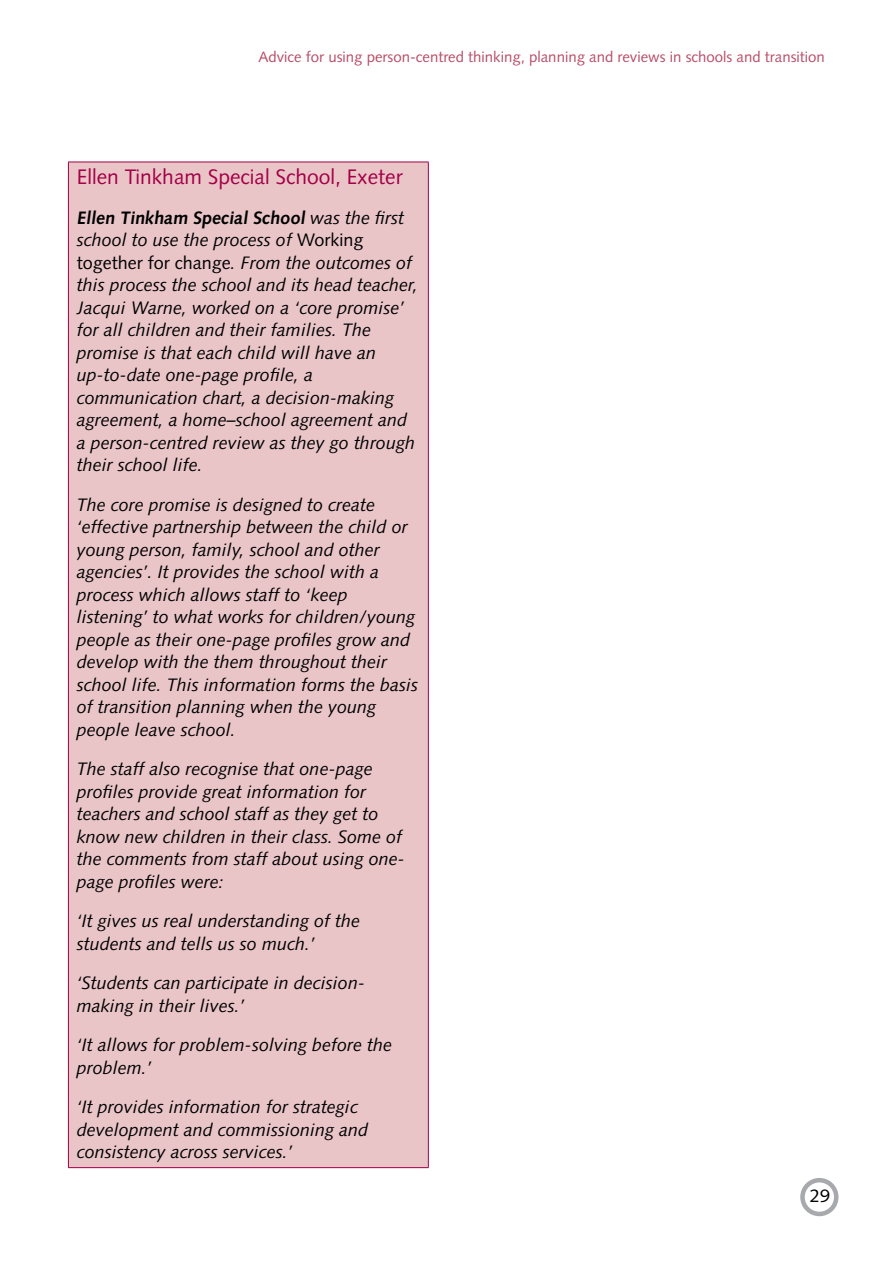
<style>
.page{position:relative;width:893px;height:1263px;background:#fff}
.page>*{position:absolute;margin:0;border:0;box-sizing:border-box;transform-origin:0 0}
.t1{font:21px "Syntax";color:#a30046}
.t2{font:18.15px "Syntax";color:#000}
.t3{font:italic 18px/22.5px "Syntax";color:#000}
.t4{font:15px "Syntax";color:#b84d67}
.s1{font-weight:700}
.s2{font-style:normal}
</style>
<div class="page">
<div style="left:800px;top:1178px;width:38px;height:38px;border:4px solid #a7a9ac;border-radius:50%"></div>
<div style="left:68px;top:162px;width:360px;height:1005px;background:#e9c5c8"></div>
<hr style="left:68px;top:162px;width:361px;height:1px;background:#a30046">
<hr style="left:68px;top:162px;width:1px;height:1005px;background:#a30046">
<hr style="left:428px;top:162px;width:1px;height:1005px;background:#a30046">
<hr style="left:68px;top:1167px;width:361px;height:1px;background:#a30046">
<p class="t4" style="left:258px;top:48px;width:568px">Advice for using person-centred thinking, planning and reviews in schools and transition</p>
<p class="t1" style="left:77px;top:164px;width:327px">Ellen Tinkham Special School, Exeter</p>
<p class="t3" style="left:77px;top:206px;width:343px"><span class="s1">Ellen Tinkham Special School</span> was the first school to use the process of <span class="s2">Working together for change</span>. From the outcomes of this process the school and its head teacher, Jacqui Warne, worked on a ‘core promise’ for all children and their families. The promise is that each child will have an up-to-date one-page profile, a communication chart, a decision-making agreement, a home–school agreement and a person-centred review as they go through their school life.</p>
<p class="t3" style="left:77px;top:493px;width:343px">The core promise is designed to create ‘effective partnership between the child or young person, family, school and other agencies’. It provides the school with a process which allows staff to ‘keep listening’ to what works for children/young people as their one-page profiles grow and develop with the them throughout their school life. This information forms the basis of transition planning when the young people leave school.</p>
<p class="t3" style="left:77px;top:758px;width:329px">The staff also recognise that one-page profiles provide great information for teachers and school staff as they get to know new children in their class. Some of the comments from staff about using one&shy;page profiles were:</p>
<p class="t3" style="left:77px;top:910px;width:285px">‘It gives us real understanding of the students and tells us so much.’</p>
<p class="t3" style="left:77px;top:972px;width:290px">‘Students can participate in decision&shy;making in their lives.’</p>
<p class="t3" style="left:77px;top:1034px;width:317px">‘It allows for problem-solving before the problem.’</p>
<p class="t3" style="left:77px;top:1096px;width:293px">‘It provides information for strategic development and commissioning and consistency across services.’</p>
<p class="t2" style="left:810px;top:1185px;width:22px">29</p>
</div>
